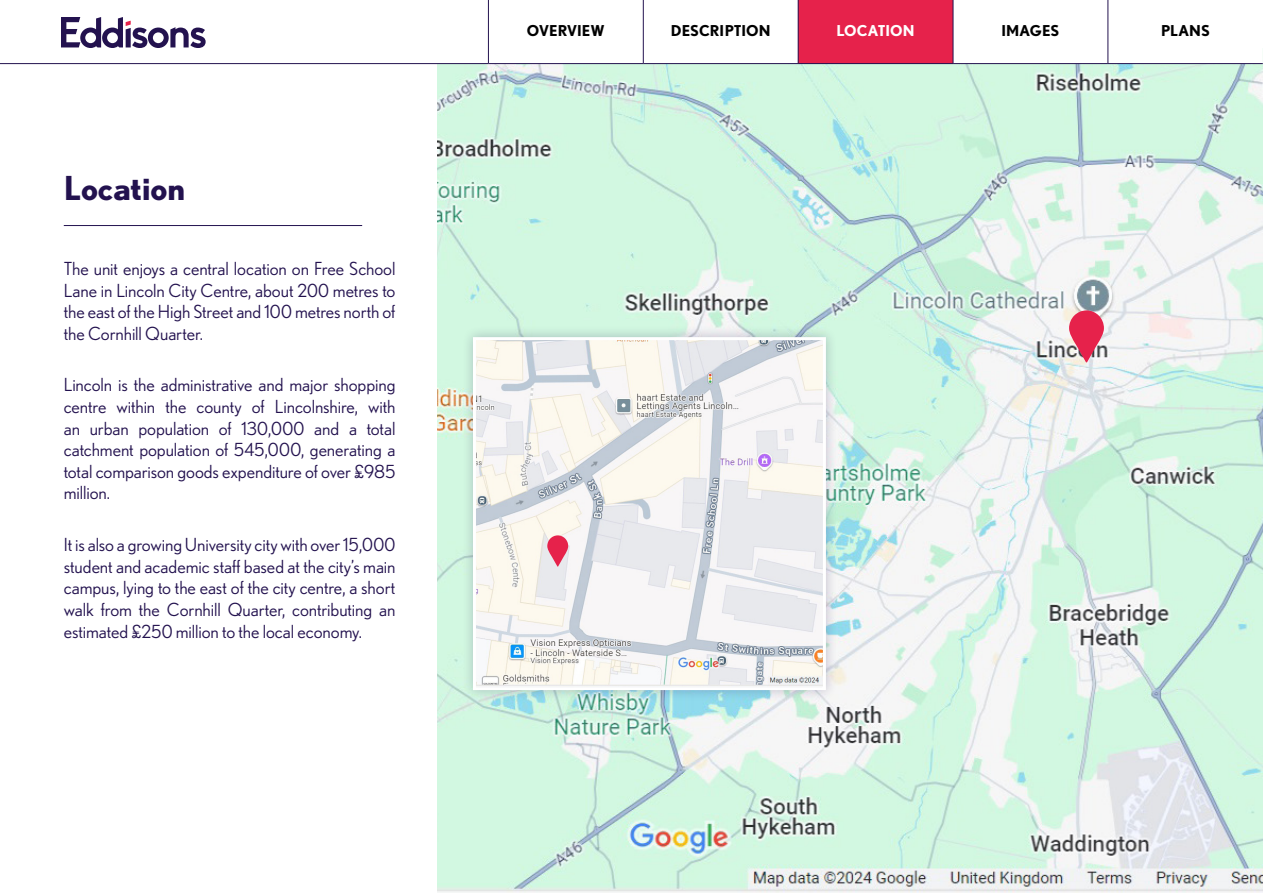
<style>
.page{position:relative;width:1263px;height:893px;background:#fff}
.page>*{position:absolute;margin:0;border:0;box-sizing:border-box;transform-origin:0 0}
.t1{font:700 33px "Nobel";color:#23124f}
.t2{font:18px/21.6px "Nobel";letter-spacing:-.005em;color:#23124f;text-align:justify}
.t3{font:700 15px "Nobel";letter-spacing:.005em;color:#000}
.t4{font:700 15px "Nobel";color:#fff}
</style>
<div class="page">
<img style="left:436px;top:64px;width:827px;height:829px">
<div style="left:461px;top:326px;width:377px;height:376px;background:#23124f;opacity:.25"></div>
<img style="left:477px;top:341px;width:345px;height:345px">
<div style="left:473px;top:337px;width:353px;height:353px;border:3px solid #fff"></div>
<hr style="left:64px;top:225px;width:298px;height:1px;background:#23124f">
<svg style="left:1069px;top:310px;width:35px;height:53px;background:#e0647c"></svg>
<svg style="left:547px;top:535px;width:21px;height:32px"></svg>
<hr style="left:953px;top:0;width:1px;height:63px;background:#23124f">
<hr style="left:0;top:63px;width:488px;height:1px;background:#23124f">
<hr style="left:1108px;top:63px;width:155px;height:1px;background:#23124f">
<hr style="left:488px;top:63px;width:155px;height:1px;background:#23124f">
<div style="left:488px;top:0;width:118px;height:64px;background:#fff"></div>
<div style="left:607px;top:0;width:118px;height:64px;background:#fff"></div>
<svg style="left:725px;top:0;width:119px;height:64px"></svg>
<svg style="left:844px;top:1px;width:118px;height:63px;background:#e33157"></svg>
<div style="left:1080px;top:0;width:119px;height:64px;background:#fff"></div>
<svg style="left:61px;top:17px;width:145px;height:31px"></svg>
<h1 class="t1" style="left:64px;top:168px;width:123px">LOCATION</h1>
<p class="t2" style="left:64px;top:257px;width:333px">The unit enjoys a central location on Free School Lane in Lincoln City Centre, about 200 metres to the east of the High Street and 100 metres north of the Cornhill Quarter.</p>
<p class="t2" style="left:64px;top:374px;width:333px">Lincoln is the administrative and major shopping centre within the county of Lincolnshire, with an urban population of 130,000 and a total catchment population of 545,000, generating a total comparison goods expenditure of over £985 million.</p>
<p class="t2" style="left:64px;top:534px;width:333px">It is also a growing University city with over 15,000 student and academic staff based at the city’s main campus, lying to the east of the city centre, a short walk from the Cornhill Quarter, contributing an estimated £250 million to the local economy.</p>
<p class="t3" style="left:527px;top:21px;width:79px">OVERVIEW</p>
<p class="t3" style="left:671px;top:21px;width:101px">DESCRI PTION</p>
<p class="t4" style="left:837px;top:21px;width:66px">LOCAT ION</p>
<p class="t3" style="left:1001px;top:21px;width:59px">I MAGES</p>
<p class="t3" style="left:1161px;top:21px;width:50px">PLANS</p>
</div>
